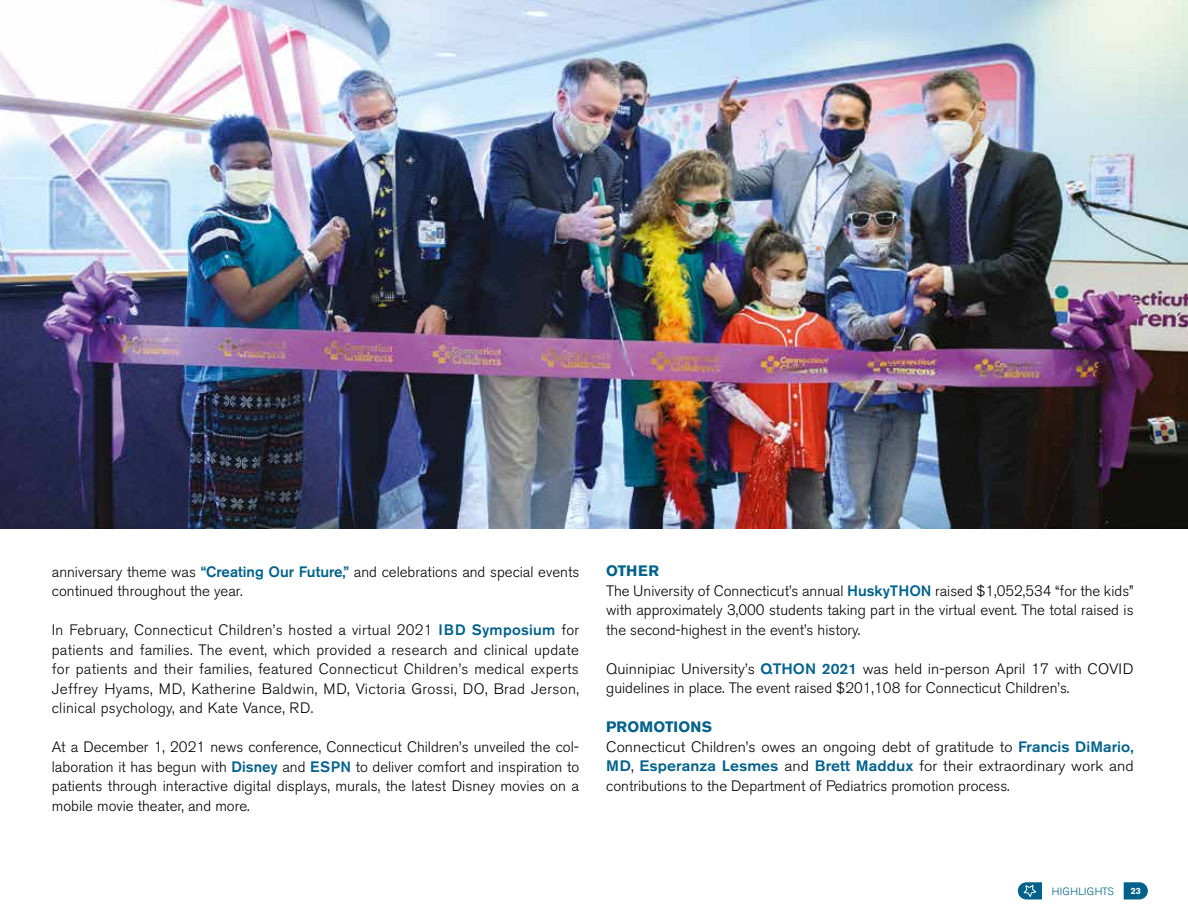
<style>
.page{position:relative;width:1188px;height:918px;background:#fff}
.page>*{position:absolute;margin:0;border:0;box-sizing:border-box;transform-origin:0 0}
.t1{font:300 15px/19.5px "Akzidenz Grotesk BE";color:#000}
.t2{font:300 15px/19.5px "Akzidenz Grotesk BE";color:#000;scale:1.04 1}
.t3{font:300 10.5px "Akzidenz Grotesk BE";letter-spacing:.02em;color:#00618a}
.t4{font:700 9px "Akzidenz Grotesk BE";color:#fff}
.s1{font-weight:500;color:#00618a}
.s2{font-weight:700;color:#00618a}
</style>
<div class="page">
<img style="left:0;top:0;width:1188px;height:528px">
<svg style="left:1124px;top:882px;width:24px;height:17px"></svg>
<svg style="left:1018px;top:882px;width:24px;height:17px"></svg>
<p class="t1" style="left:52px;top:562px;width:529px">anniversary theme was <span class="s1">“Creating Our Future,”</span> and celebrations and special events continued throughout the year.</p>
<p class="t1" style="left:52px;top:621px;width:529px;text-align:justify">In February, Connecticut Children’s hosted a virtual 2021 <span class="s1">IBD Symposium</span> for patients and families. The event, which provided a research and clinical update for patients and their families, featured Connecticut Children’s medical experts Jeffrey Hyams, MD, Katherine Baldwin, MD, Victoria Grossi, DO, Brad Jerson, clinical psychology, and Kate Vance, RD.</p>
<p class="t1" style="left:52px;top:738px;width:529px;text-align:justify">At a December 1, 2021 news conference, Connecticut Children’s unveiled the col&shy;laboration it has begun with <span class="s1">Disney</span> and <span class="s1">ESPN</span> to deliver comfort and inspiration to patients through interactive digital displays, murals, the latest Disney movies on a mobile movie theater, and more.</p>
<p class="t1" style="left:606px;top:561px;width:529px"><span class="s2">OTHER<br></span>The University of Connecticut’s annual <span class="s1">HuskyTHON</span> raised $1,052,534 “for the kids” with approximately 3,000 students taking part in the virtual event. The total raised is the second-highest in the event’s history.</p>
<p class="t2" style="left:606px;top:659px;width:509px">Quinnipiac University’s <span class="s1">QTHON 2021</span> was held in-person April 17 with COVID guidelines in place. The event raised $201,108 for Connecticut Children’s.</p>
<p class="t2" style="left:606px;top:717px;width:509px"><span class="s2">PROMOTIONS<br></span>Connecticut Children’s owes an ongoing debt of gratitude to <span class="s1">Francis DiMario, MD</span>, <span class="s1">Esperanza Lesmes</span> and <span class="s1">Brett Maddux</span> for their extraordinary work and contributions to the Department of Pediatrics promotion process.</p>
<p class="t3" style="left:1052px;top:885px;width:64px">HIGHLIGHTS</p>
<p class="t4" style="left:1131px;top:885px;width:12px">23</p>
</div>
